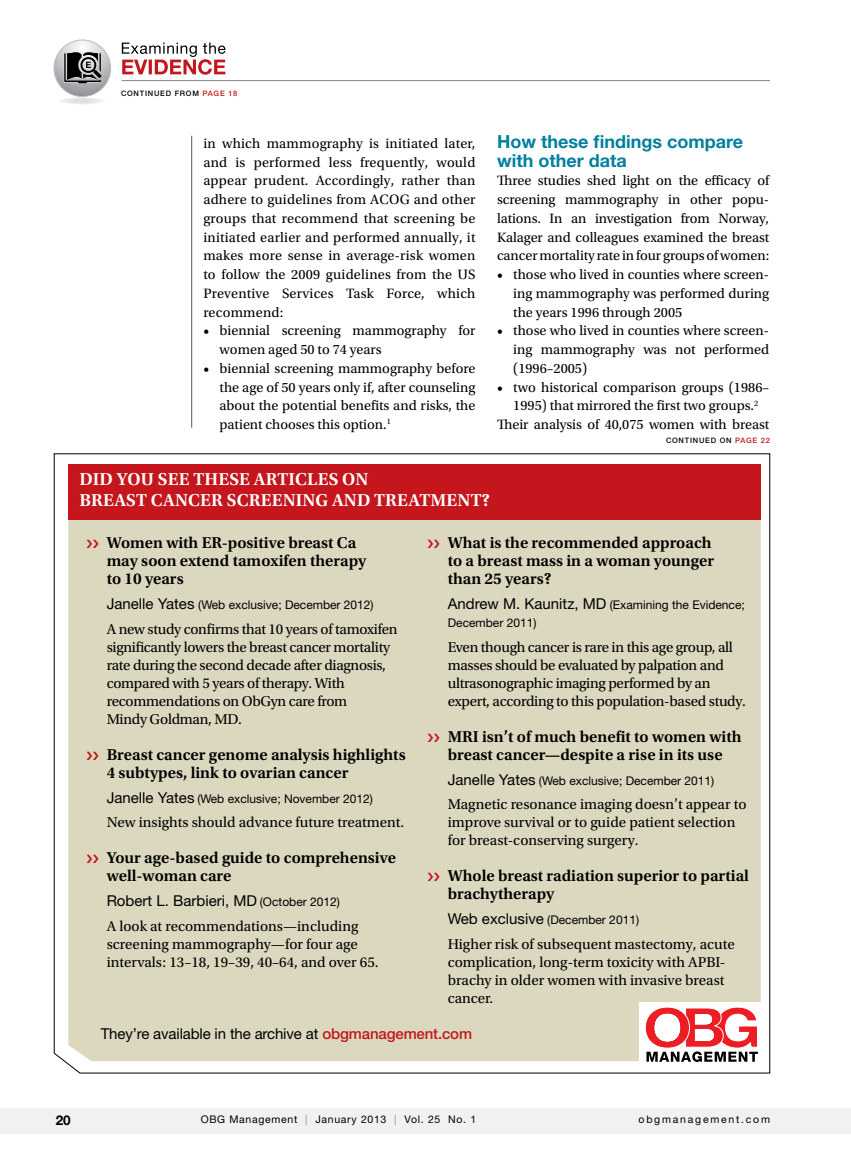
<style>
.page{position:relative;width:851px;height:1161px;background:#fff}
.page>*{position:absolute;margin:0;border:0;box-sizing:border-box;transform-origin:0 0}
.t1{font:600 18.15px/20.7px "Utopia Std";letter-spacing:.01em;color:#fff}
.t2{font:700 18px/18.8px "Helvetica Neue LT Std";color:#00809d}
.t3{font:600 16.5px/18px "Utopia Std";color:#000}
.t4{font:15px/18px "Utopia Std";letter-spacing:-.015em;color:#000}
.t5{font:15px "Helvetica Neue LT Std";letter-spacing:-.01em;color:#000}
.t6{font:14.25px/18.8px "Utopia Std";color:#000;text-align:justify}
.t7{font:700 13.5px "Helvetica Neue LT Std";color:#000}
.t8{font:12px/18px "Helvetica Neue LT Std";color:#000}
.t9{font:10.5px "Helvetica Neue LT Std";letter-spacing:.065em;color:#000}
.t10{font:10.5px "Helvetica Neue LT Std";letter-spacing:.165em;color:#000}
.t11{font:500 7.5px "Helvetica Neue LT Std";letter-spacing:.155em;color:#000}
.t12{font:500 7.5px "Helvetica Neue LT Std";letter-spacing:.1em;color:#000}
.s1{color:#c4161c}
.s2{font-size:15px}
.s3{font-size:12px}
.s4{font-weight:500;color:#c4161c}
.s5{color:#939598}
</style>
<div class="page">
<hr style="left:122px;top:80px;width:648px;height:1px;background:#808285">
<div style="left:0;top:1108px;width:850px;height:26px;background:#f1f1f2"></div>
<hr style="left:191px;top:136px;width:1px;height:292px;background:#58595b">
<svg style="left:122px;top:43px;width:103px;height:32px"></svg>
<svg style="left:58px;top:97px;width:47px;height:8px"></svg>
<svg style="left:54px;top:40px;width:57px;height:57px"></svg>
<div style="left:54px;top:40px;width:57px;height:57px;border:1px solid #bcbec0;border-radius:50%"></div>
<svg style="left:64px;top:52px;width:38px;height:32px"></svg>
<svg style="left:54px;top:453px;width:716px;height:620px"></svg>
<div style="left:68px;top:520px;width:692px;height:541px;background:#dbd8bf"></div>
<div style="left:68px;top:464px;width:692px;height:56px;background:#c4161c"></div>
<div style="left:640px;top:1002px;width:125px;height:62px;background:#fff"></div>
<svg style="left:645px;top:1007px;width:112px;height:55px"></svg>
<svg style="left:87px;top:540px;width:12px;height:8px"></svg>
<svg style="left:87px;top:751px;width:12px;height:9px"></svg>
<svg style="left:87px;top:855px;width:12px;height:8px"></svg>
<svg style="left:428px;top:540px;width:11px;height:8px"></svg>
<svg style="left:428px;top:733px;width:11px;height:9px"></svg>
<svg style="left:428px;top:873px;width:11px;height:8px"></svg>
<p class="t11" style="left:121px;top:89px;width:118px">CONTINUED FROM <span class="s1">PAGE 18</span></p>
<p class="t6" style="left:203px;top:134px;width:273px">in which mammography is initiated later, and is performed less frequently, would appear prudent. Accordingly, rather than adhere to guidelines from ACOG and other groups that recommend that screening be initiated earlier and performed annually, it makes more sense in average-risk women to follow the 2009 guidelines from the US Preventive Services Task Force, which recommend:</p>
<p class="t6" style="left:219px;top:322px;width:257px;text-indent:-16px">• biennial screening mammography for women aged 50 to 74 years</p>
<p class="t6" style="left:219px;top:359px;width:257px;text-indent:-16px">• biennial screening mammography before the age of 50 years only if, after counseling about the potential benefits and risks, the patient chooses this option.<sup>1</sup></p>
<p class="t2" style="left:497px;top:132px;width:247px">How these findings compare with other data</p>
<p class="t6" style="left:497px;top:172px;width:273px">Three studies shed light on the efficacy of screening mammography in other popu&shy;lations. In an investigation from Norway, Kalager and colleagues examined the breast cancer mortality rate in four groups of women:</p>
<p class="t6" style="left:513px;top:265px;width:257px;text-indent:-16px">• those who lived in counties where screen&shy;ing mammography was performed during the years 1996 through 2005</p>
<p class="t6" style="left:513px;top:322px;width:257px;text-indent:-16px">• those who lived in counties where screen&shy;ing mammography was not performed (1996–2005)</p>
<p class="t6" style="left:497px;top:378px;width:273px;text-align:center">• two historical comparison groups (1986–<br>1995) that mirrored the first two groups.<sup>2<br></sup>Their analysis of 40,075 women with breast</p>
<p class="t12" style="left:666px;top:436px;width:105px">CONTINUED ON <span class="s1">PAGE 22</span></p>
<p class="t1" style="left:79px;top:469px;width:412px">did you see these articles on<br>breast cancer screening and treatment?</p>
<p class="t3" style="left:107px;top:534px;width:261px">Women with ER-positive breast Ca may soon extend tamoxifen therapy to 10 years</p>
<p class="t8" style="left:107px;top:596px;width:268px"><span class="s2">Janelle Yates</span> (Web exclusive; December 2012)</p>
<p class="t4" style="left:107px;top:620px;width:292px">A new study confirms that 10 years of tamoxifen significantly lowers the breast cancer mortality rate during the second decade after diagnosis, compared with 5 years of therapy. With recommendations on ObGyn care from<br>Mindy Goldman, MD.</p>
<p class="t3" style="left:107px;top:746px;width:300px">Breast cancer genome analysis highlights<br>4 subtypes, link to ovarian cancer</p>
<p class="t8" style="left:107px;top:789px;width:268px"><span class="s2">Janelle Yates</span> (Web exclusive; November 2012)</p>
<p class="t4" style="left:107px;top:814px;width:299px">New insights should advance future treatment.</p>
<p class="t3" style="left:107px;top:849px;width:291px">Your age-based guide to comprehensive well-woman care</p>
<p class="t5" style="left:107px;top:892px;width:235px">Robert L. Barbieri, MD <span class="s3">(October 2012)</span></p>
<p class="t4" style="left:107px;top:917px;width:273px">A look at recommendations—including screening mammography—for four age intervals: 13–18, 19–39, 40–64, and over 65.</p>
<p class="t3" style="left:448px;top:534px;width:268px">What is the recommended approach to a breast mass in a woman younger than 25 years?</p>
<p class="t8" style="left:448px;top:596px;width:298px"><span class="s2">Andrew M. Kaunitz, MD</span> (Examining the Evidence;<br>December 2011)</p>
<p class="t4" style="left:448px;top:638px;width:300px">Even though cancer is rare in this age group, all masses should be evaluated by palpation and ultrasonographic imaging performed by an expert, according to this population-based study.</p>
<p class="t3" style="left:448px;top:728px;width:12px">MRI</p>
<p class="t3" style="left:448px;top:728px;width:295px;text-indent:34px">isn’t of much benefit to women with breast cancer—despite a rise in its use</p>
<p class="t8" style="left:448px;top:771px;width:268px"><span class="s2">Janelle Yates</span> (Web exclusive; December 2011)</p>
<p class="t4" style="left:448px;top:796px;width:300px">Magnetic resonance imaging doesn’t appear to improve survival or to guide patient selection for breast-conserving surgery.</p>
<p class="t3" style="left:448px;top:867px;width:303px">Whole breast radiation superior to partial brachytherapy</p>
<p class="t8" style="left:448px;top:911px;width:193px"><span class="s2">Web exclusive</span> (December 2011)</p>
<p class="t4" style="left:448px;top:935px;width:288px">Higher risk of subsequent mastectomy, acute complication, long-term toxicity with APBI&shy;brachy in older women with invasive breast cancer.</p>
<p class="t5" style="left:101px;top:1025px;width:373px">They’re available in the archive at <span class="s4">OBGMANAGEMENT.COM</span></p>
<p class="t7" style="left:56px;top:1112px;width:17px">20</p>
<p class="t9" style="left:201px;top:1114px;width:277px">OBG Management <span class="s5">|</span> January 2013 <span class="s5">|</span> Vol. 25 No. 1</p>
<p class="t10" style="left:638px;top:1114px;width:133px">obgmanagement.com</p>
</div>
